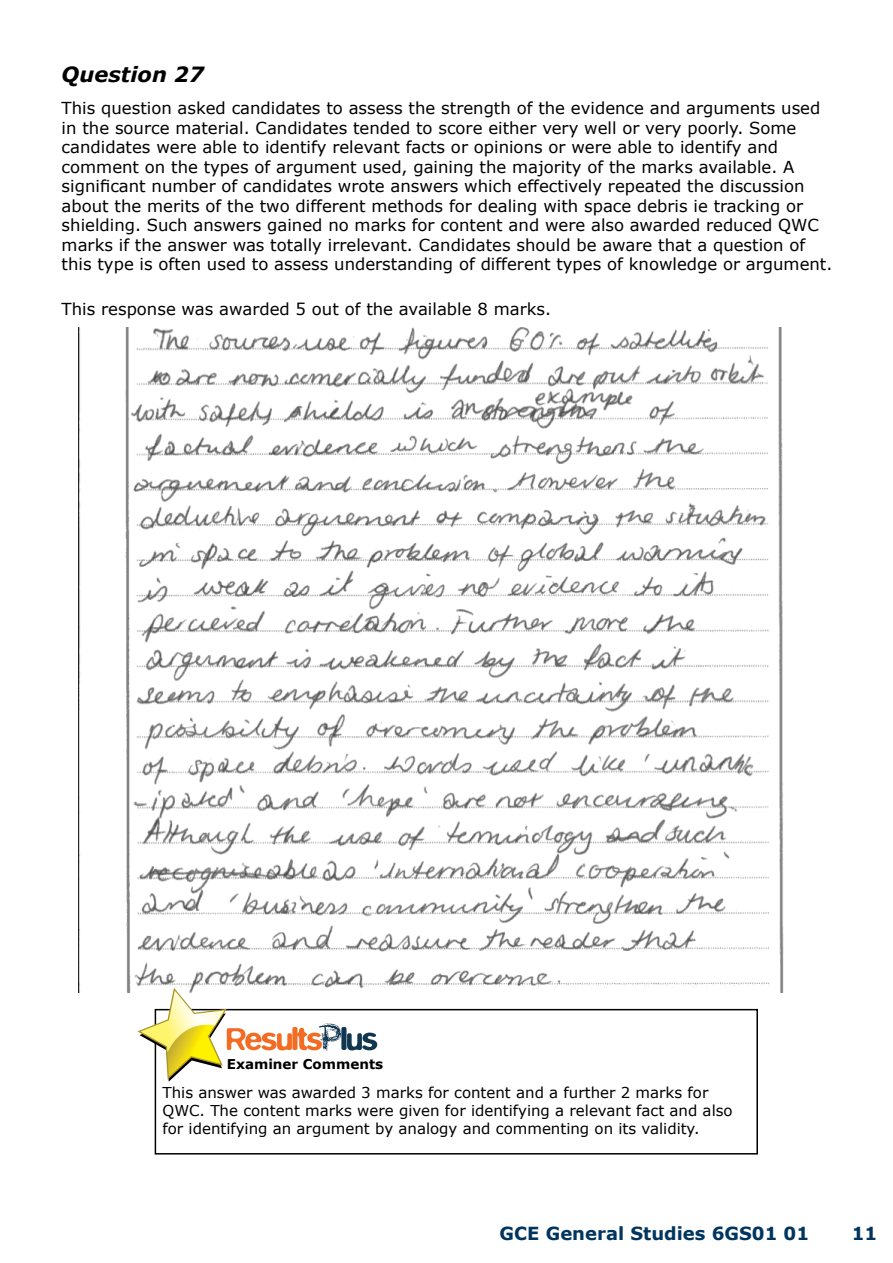
<style>
.page{position:relative;width:893px;height:1263px;background:#fff}
.page>*{position:absolute;margin:0;border:0;box-sizing:border-box;transform-origin:0 0}
.t1{font:italic 700 21px "Verdana";color:#000}
.t2{font:700 18px "Verdana";color:#00355f}
.t3{font:16.5px/19.5px "Verdana";color:#000}
.t4{font:15px/18px "Verdana";color:#000}
.t5{font:700 13.5px "Verdana";color:#000}
</style>
<div class="page">
<img style="left:79px;top:327px;width:705px;height:666px">
<div style="left:155px;top:1009px;width:603px;height:145px;border:2px solid #000"></div>
<svg style="left:136px;top:987px;width:241px;height:95px"></svg>
<p class="t1" style="left:62px;top:59px;width:144px">Question 27</p>
<p class="t3" style="left:62px;top:98px;width:772px">This question asked candidates to assess the strength of the evidence and arguments used in the source material. Candidates tended to score either very well or very poorly. Some candidates were able to identify relevant facts or opinions or were able to identify and comment on the types of argument used, gaining the majority of the marks available. A significant number of candidates wrote answers which effectively repeated the discussion about the merits of the two different methods for dealing with space debris ie tracking or shielding. Such answers gained no marks for content and were also awarded reduced QWC marks if the answer was totally irrelevant. Candidates should be aware that a question of this type is often used to assess understanding of different types of knowledge or argument.</p>
<p class="t3" style="left:62px;top:299px;width:491px">This response was awarded 5 out of the available 8 marks.</p>
<p class="t5" style="left:227px;top:1055px;width:158px">Examiner Comments</p>
<p class="t4" style="left:163px;top:1083px;width:572px">This answer was awarded 3 marks for content and a further 2 marks for<br>QWC. The content marks were given for identifying a relevant fact and also for identifying an argument by analogy and commenting on its validity.</p>
<p class="t2" style="left:500px;top:1221px;width:311px">GCE General Studies 6GS01 01</p>
<p class="t2" style="left:852px;top:1221px;width:27px">11</p>
</div>
